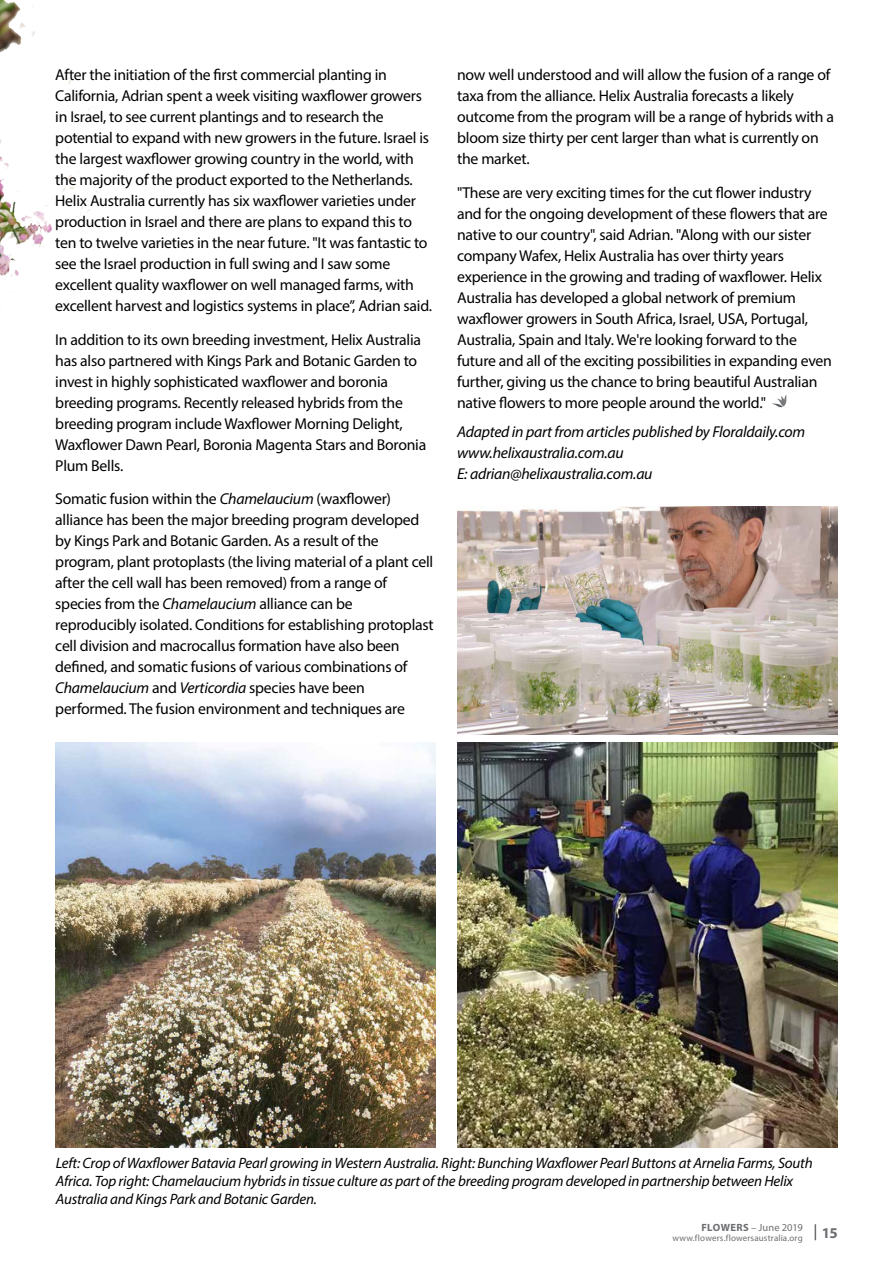
<style>
.page{position:relative;width:893px;height:1263px;background:#fff}
.page>*{position:absolute;margin:0;border:0;box-sizing:border-box;transform-origin:0 0}
.t1{font:15.75px/21px "Myriad Pro";letter-spacing:-.015em;color:#000}
.t2{font:italic 15.75px/21px "Myriad Pro";letter-spacing:-.015em;color:#000}
.t3{font:italic 15px/18px "Myriad Pro";letter-spacing:-.015em;color:#000}
.t4{font:700 15px "Myriad Pro";color:#6d6e71}
.t5{font:10.5px "Myriad Pro";letter-spacing:.005em;color:#6d6e71}
.t6{font:9px "Myriad Pro";letter-spacing:.02em;color:#6d6e71}
.s1{font-style:italic}
.s2{font-weight:700}
</style>
<div class="page">
<svg style="left:815px;top:1224px;width:1px;height:16px"></svg>
<img style="left:0;top:0;width:97px;height:111px">
<img style="left:457px;top:742px;width:381px;height:406px">
<img style="left:55px;top:743px;width:381px;height:405px">
<img style="left:772px;top:395px;width:14px;height:13px">
<img style="left:457px;top:507px;width:381px;height:227px">
<p class="t1" style="left:55px;top:64px;width:378px">After the initiation of the first commercial planting in California, Adrian spent a week visiting waxflower growers in Israel, to see current plantings and to research the potential to expand with new growers in the future. Israel is the largest waxflower growing country in the world, with the majority of the product exported to the Netherlands.<br>Helix Australia currently has six waxflower varieties under production in Israel and there are plans to expand this to ten to twelve varieties in the near future. "It was fantastic to see the Israel production in full swing and I saw some excellent quality waxflower on well managed farms, with excellent harvest and logistics systems in place”, Adrian said.</p>
<p class="t1" style="left:55px;top:329px;width:373px">In addition to its own breeding investment, Helix Australia has also partnered with Kings Park and Botanic Garden to invest in highly sophisticated waxflower and boronia breeding programs. Recently released hybrids from the breeding program include Waxflower Morning Delight, Waxflower Dawn Pearl, Boronia Magenta Stars and Boronia Plum Bells.</p>
<p class="t1" style="left:55px;top:488px;width:380px">Somatic fusion within the <span class="s1">Chamelaucium</span> (waxflower) alliance has been the major breeding program developed by Kings Park and Botanic Garden. As a result of the program, plant protoplasts (the living material of a plant cell after the cell wall has been removed) from a range of species from the <span class="s1">Chamelaucium</span> alliance can be reproducibly isolated. Conditions for establishing protoplast cell division and macrocallus formation have also been defined, and somatic fusions of various combinations of <span class="s1">Chamelaucium</span> and <span class="s1">Verticordia</span> species have been performed. The fusion environment and techniques are</p>
<p class="t1" style="left:457px;top:64px;width:378px">now well understood and will allow the fusion of a range of taxa from the alliance. Helix Australia forecasts a likely outcome from the program will be a range of hybrids with a bloom size thirty per cent larger than what is currently on the market.</p>
<p class="t1" style="left:457px;top:182px;width:376px">"These are very exciting times for the cut flower industry and for the ongoing development of these flowers that are native to our country", said Adrian. "Along with our sister company Wafex, Helix Australia has over thirty years experience in the growing and trading of waxflower. Helix Australia has developed a global network of premium waxflower growers in South Africa, Israel, USA, Portugal, Australia, Spain and Italy. We're looking forward to the future and all of the exciting possibilities in expanding even further, giving us the chance to bring beautiful Australian native flowers to more people around the world."</p>
<p class="t2" style="left:457px;top:421px;width:350px">Adapted in part from articles published by Floraldaily.com www.helixaustralia.com.au<br>E: adrian@helixaustralia.com.au</p>
<p class="t3" style="left:56px;top:1154px;width:758px">Left: Crop of Waxflower Batavia Pearl growing in Western Australia. Right: Bunching Waxflower Pearl Buttons at Arnelia Farms, South<br>Africa. Top right: Chamelaucium hybrids in tissue culture as part of the breeding program developed in partnership between Helix<br>Australia and Kings Park and Botanic Garden.</p>
<p class="t5" style="left:701px;top:1220px;width:103px"><span class="s2">FLOWERS</span> – June 2019</p>
<p class="t6" style="left:672px;top:1232px;width:132px">www.flowers.flowersaustralia.org</p>
<p class="t4" style="left:822px;top:1223px;width:17px">15</p>
</div>
